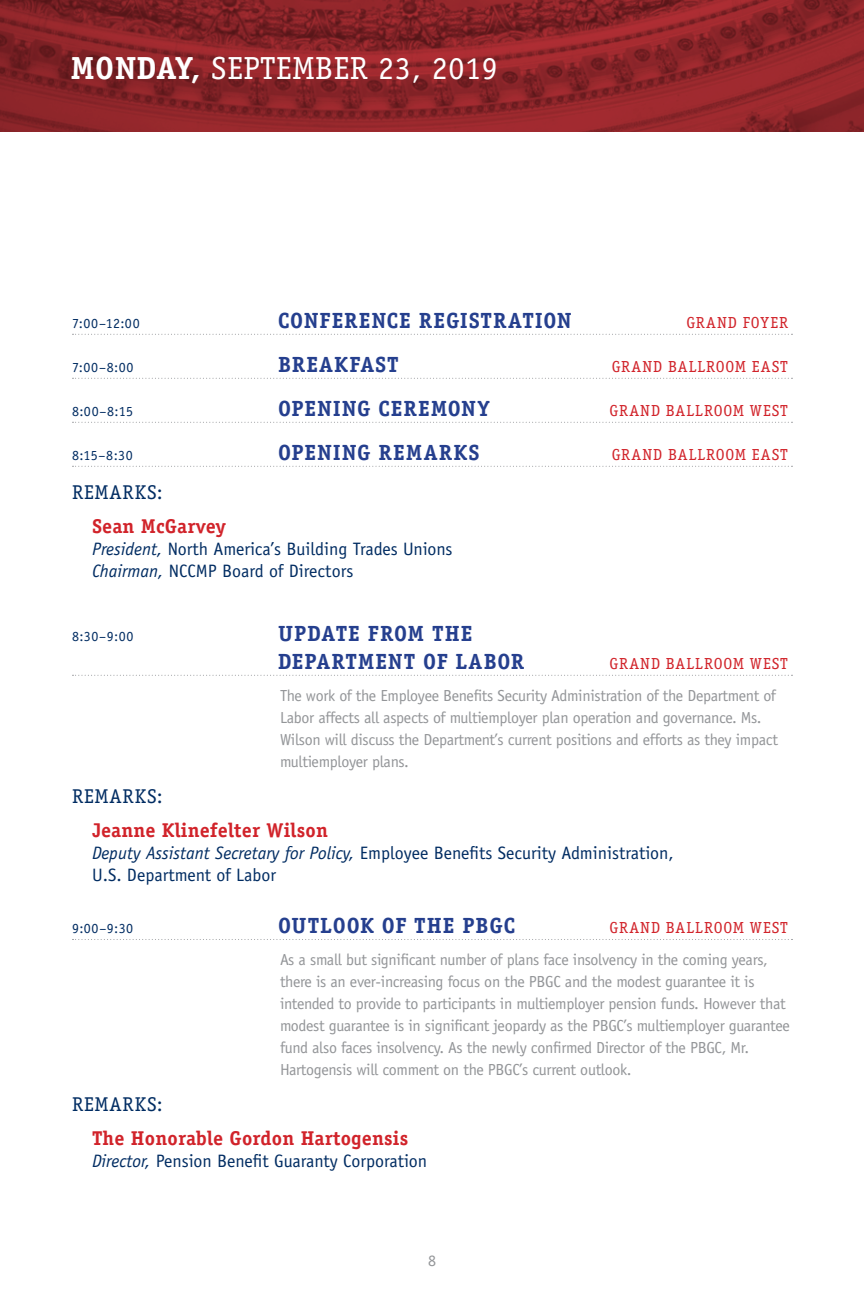
<style>
.page{position:relative;width:864px;height:1296px;background:#fff}
.page>*{position:absolute;margin:0;border:0;box-sizing:border-box;transform-origin:0 0}
.t1{font:32px "Officina Serif Std";letter-spacing:.02em;color:#fff}
.t2{font:700 22px/28px "Officina Serif Std";letter-spacing:.04em;color:#253f8e}
.t3{font:700 20px "Officina Serif Std";letter-spacing:.01em;color:#d1232a}
.t4{font:20px "Officina Serif Std";letter-spacing:.045em;color:#002c62}
.t5{font:18px/22px "Officina Sans Std";color:#002c62}
.t6{font:16px/22px "Officina Sans Std";letter-spacing:-.02em;color:#939598}
.t7{font:16px "Officina Serif Std";letter-spacing:.065em;color:#d1232a}
.t8{font:14px "Officina Serif Std";letter-spacing:.05em;color:#002c62}
.s1{font-weight:700}
.s2{font-style:italic}
</style>
<div class="page">
<svg style="left:0;top:0;width:864px;height:132px;background:#8a2428"></svg>
<svg style="left:72px;top:334px;width:721px;height:1px"></svg>
<svg style="left:72px;top:378px;width:721px;height:1px"></svg>
<svg style="left:72px;top:422px;width:721px;height:1px"></svg>
<svg style="left:72px;top:466px;width:721px;height:1px"></svg>
<svg style="left:72px;top:675px;width:721px;height:1px"></svg>
<svg style="left:72px;top:939px;width:721px;height:1px"></svg>
<h1 class="t1" style="left:70px;top:49px;width:429px"><span class="s1">MONDAY,</span> SEPTEMBER 23, 2019</h1>
<p class="t8" style="left:72px;top:315px;width:69px">7:00–12:00</p>
<h2 class="t2" style="left:278px;top:306px;width:295px">CONFERENCE REGISTRATION</h2>
<p class="t7" style="left:686px;top:313px;width:103px">GRAND FOYER</p>
<p class="t8" style="left:72px;top:359px;width:63px">7:00–8:00</p>
<h2 class="t2" style="left:278px;top:350px;width:122px">BREAKFAST</h2>
<p class="t7" style="left:612px;top:357px;width:178px">GRAND BALLROOM EAST</p>
<p class="t8" style="left:72px;top:403px;width:63px">8:00–8:15</p>
<h2 class="t2" style="left:278px;top:394px;width:213px">OPENING CEREMONY</h2>
<p class="t7" style="left:610px;top:401px;width:180px">GRAND BALLROOM WEST</p>
<p class="t8" style="left:72px;top:447px;width:62px">8:15–8:30</p>
<h2 class="t2" style="left:278px;top:438px;width:203px">OPENING REMARKS</h2>
<p class="t7" style="left:612px;top:445px;width:178px">GRAND BALLROOM EAST</p>
<p class="t4" style="left:72px;top:480px;width:92px">REMARKS:</p>
<p class="t3" style="left:92px;top:513px;width:135px">Sean McGarvey</p>
<p class="t5" style="left:92px;top:538px;width:362px"><span class="s2">President,</span> North America’s Building Trades Unions<br><span class="s2">Chairman,</span> NCCMP Board of Directors</p>
<p class="t8" style="left:72px;top:628px;width:63px">8:30–9:00</p>
<h2 class="t2" style="left:278px;top:619px;width:248px">UPDATE FROM THE<br>DEPARTMENT OF LABOR</h2>
<p class="t7" style="left:610px;top:654px;width:180px">GRAND BALLROOM WEST</p>
<p class="t6" style="left:280px;top:684px;width:500px">The work of the Employee Benefits Security Administration of the Department of Labor affects all aspects of multiemployer plan operation and governance. Ms.<br>Wilson will discuss the Department’s current positions and efforts as they impact multiemployer plans.</p>
<p class="t4" style="left:72px;top:785px;width:92px">REMARKS:</p>
<p class="t3" style="left:92px;top:818px;width:237px">Jeanne Klinefelter Wilson</p>
<p class="t5" style="left:92px;top:842px;width:583px"><span class="s2">Deputy Assistant Secretary for Policy,</span> Employee Benefits Security Administration,<br>U.S. Department of Labor</p>
<p class="t8" style="left:72px;top:920px;width:63px">9:00–9:30</p>
<h2 class="t2" style="left:278px;top:911px;width:239px">OUTLOOK OF THE PBGC</h2>
<p class="t7" style="left:610px;top:918px;width:180px">GRAND BALLROOM WEST</p>
<p class="t6" style="left:280px;top:949px;width:512px">As a small but significant number of plans face insolvency in the coming years, there is an ever-increasing focus on the PBGC and the modest guarantee it is intended to provide to participants in multiemployer pension funds. However that modest guarantee is in significant jeopardy as the PBGC’s multiemployer guarantee fund also faces insolvency. As the newly confirmed Director of the PBGC, Mr.<br>Hartogensis will comment on the PBGC’s current outlook.</p>
<p class="t4" style="left:72px;top:1093px;width:92px">REMARKS:</p>
<p class="t3" style="left:92px;top:1126px;width:318px">The Honorable Gordon Hartogensis</p>
<p class="t5" style="left:92px;top:1150px;width:337px"><span class="s2">Director,</span> Pension Benefit Guaranty Corporation</p>
<p class="t6" style="left:428px;top:1249px;width:9px">8</p>
</div>
